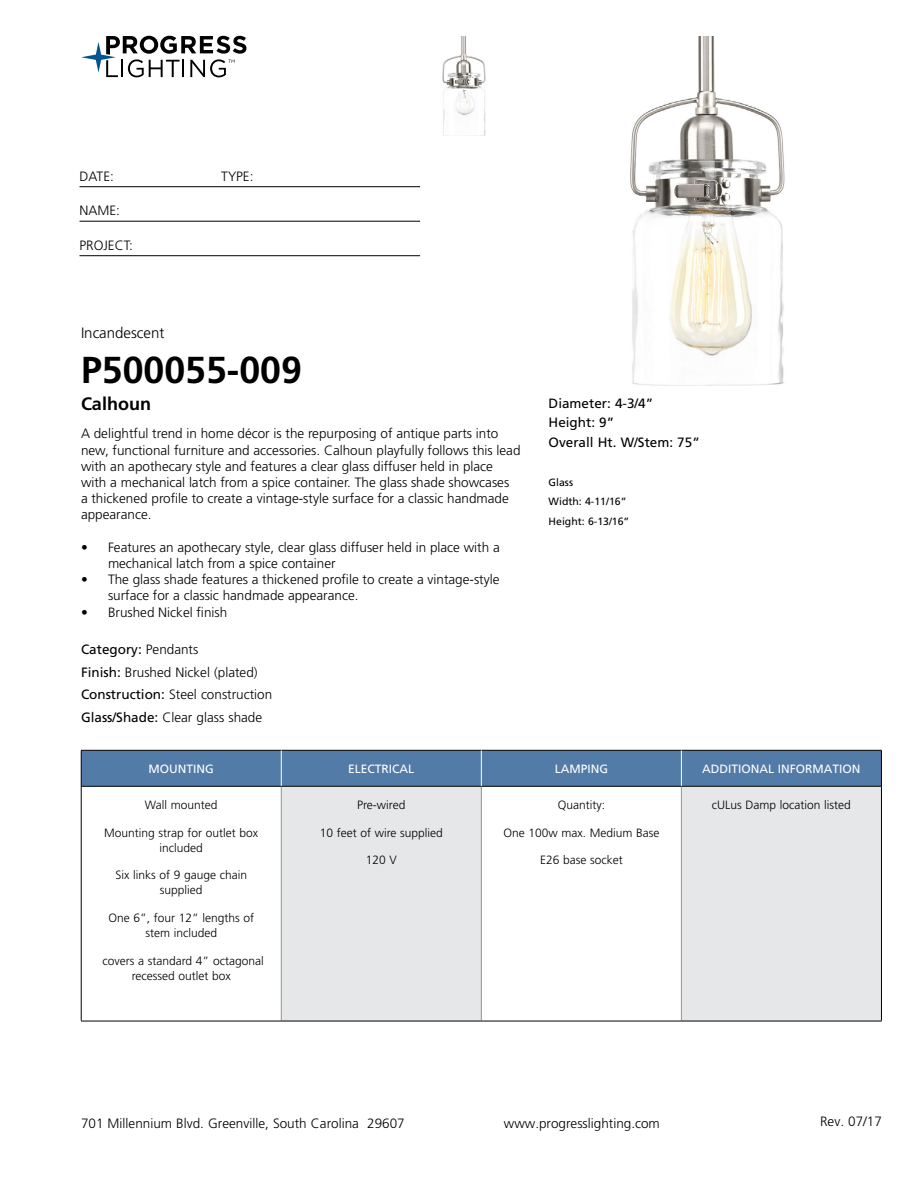
<style>
.page{position:relative;width:918px;height:1188px;background:#fff}
.page>*{position:absolute;margin:0;border:0;box-sizing:border-box;transform-origin:0 0}
.t1{font:700 37.5px "Frutiger LT Std";color:#000}
.t2{font:700 18px "Frutiger LT Std";color:#000}
.t3{font:300 15px "Frutiger LT Std";color:#000}
.t4{font:300 13.5px/16.2px "Frutiger LT Std";color:#000}
.t5{font:13.5px/19.5px "Frutiger LT Std";color:#000}
.t6{font:300 12px/15px "Frutiger LT Std";color:#000;text-align:center}
.t7{font:12px "Frutiger LT Std";color:#fff}
.t8{font:10.5px/19.5px "Frutiger LT Std";color:#000}
.s1{font-weight:400}
</style>
<div class="page">
<svg style="left:81px;top:36px;width:165px;height:41px"></svg>
<hr style="left:80px;top:186px;width:340px;height:1px;background:#000">
<hr style="left:80px;top:221px;width:340px;height:1px;background:#000">
<hr style="left:80px;top:255px;width:340px;height:1px;background:#000">
<div style="left:82px;top:751px;width:799px;height:35px;background:#527ba8"></div>
<div style="left:281px;top:786px;width:200px;height:235px;background:#e6e7e8"></div>
<div style="left:681px;top:786px;width:200px;height:235px;background:#e6e7e8"></div>
<hr style="left:281px;top:787px;width:1px;height:234px;background:#939598">
<hr style="left:481px;top:787px;width:1px;height:234px;background:#939598">
<hr style="left:681px;top:787px;width:1px;height:234px;background:#939598">
<hr style="left:81px;top:786px;width:200px;height:1px;background:#000">
<hr style="left:281px;top:786px;width:200px;height:1px;background:#000">
<hr style="left:481px;top:786px;width:200px;height:1px;background:#000">
<hr style="left:681px;top:786px;width:200px;height:1px;background:#000">
<hr style="left:81px;top:1021px;width:200px;height:1px;background:#000">
<hr style="left:281px;top:1021px;width:200px;height:1px;background:#000">
<hr style="left:481px;top:1021px;width:200px;height:1px;background:#000">
<hr style="left:681px;top:1021px;width:201px;height:1px;background:#000">
<hr style="left:81px;top:750px;width:200px;height:1px;background:#000">
<hr style="left:81px;top:751px;width:1px;height:35px;background:#000">
<hr style="left:281px;top:750px;width:200px;height:1px;background:#000">
<hr style="left:481px;top:750px;width:200px;height:1px;background:#000">
<hr style="left:681px;top:750px;width:201px;height:1px;background:#000">
<hr style="left:881px;top:751px;width:1px;height:35px;background:#000">
<hr style="left:81px;top:786px;width:1px;height:235px;background:#000">
<hr style="left:881px;top:786px;width:1px;height:235px;background:#000">
<hr style="left:281px;top:751px;width:1px;height:35px;background:#fff">
<hr style="left:681px;top:751px;width:1px;height:35px;background:#fff">
<hr style="left:481px;top:751px;width:1px;height:35px;background:#fff">
<img style="left:630px;top:36px;width:155px;height:349px">
<img style="left:442px;top:36px;width:44px;height:99px">
<p class="t4" style="left:80px;top:168px;width:36px">DATE:</p>
<p class="t4" style="left:221px;top:168px;width:34px">TYPE:</p>
<p class="t4" style="left:80px;top:203px;width:42px">NAME:</p>
<p class="t4" style="left:80px;top:237px;width:55px">PROJECT:</p>
<p class="t3" style="left:81px;top:325px;width:85px">Incandescent</p>
<h1 class="t1" style="left:81px;top:348px;width:222px">P500055-009</h1>
<h2 class="t2" style="left:81px;top:393px;width:72px">Calhoun</h2>
<p class="t4" style="left:81px;top:426px;width:441px">A delightful trend in home décor is the repurposing of antique parts into new, functional furniture and accessories. Calhoun playfully follows this lead with an apothecary style and features a clear glass diffuser held in place with a mechanical latch from a spice container. The glass shade showcases<br>a thickened profile to create a vintage-style surface for a classic handmade appearance.</p>
<p class="t4" style="left:108px;top:539px;width:393px;text-indent:-27px">• Features an apothecary style, clear glass diffuser held in place with a mechanical latch from a spice container</p>
<p class="t4" style="left:108px;top:572px;width:393px;text-indent:-27px">• The glass shade features a thickened profile to create a vintage-style surface for a classic handmade appearance.</p>
<p class="t4" style="left:81px;top:604px;width:148px">• Brushed Nickel finish</p>
<p class="t4" style="left:81px;top:638px;width:193px;line-height:22.5px"><span class="s1">Category:</span> Pendants<br><span class="s1">Finish:</span> Brushed Nickel (plated)<br><span class="s1">Construction:</span> Steel construction<br><span class="s1">Glass/Shade:</span> Clear glass shade</p>
<p class="t7" style="left:149px;top:762px;width:67px">MOUNTING</p>
<p class="t7" style="left:348px;top:762px;width:68px">ELECTRICAL</p>
<p class="t7" style="left:555px;top:762px;width:55px">LAMPING</p>
<p class="t7" style="left:702px;top:762px;width:160px">ADDITIONAL INFORMATION</p>
<p class="t6" style="left:145px;top:797px;width:74px">Wall mounted</p>
<p class="t6" style="left:104px;top:825px;width:156px">Mounting strap for outlet box included</p>
<p class="t6" style="left:115px;top:868px;width:133px">Six links of 9 gauge chain supplied</p>
<p class="t6" style="left:108px;top:911px;width:147px">One 6”, four 12” lengths of stem included</p>
<p class="t6" style="left:103px;top:953px;width:163px">covers a standard 4” octagonal recessed outlet box</p>
<p class="t5" style="left:549px;top:393px;width:153px">Diameter: 4-3/4”<br>Height: 9”<br>Overall Ht. W/Stem: 75”</p>
<p class="t8" style="left:549px;top:472px;width:82px">Glass<br>Width: 4-11/16”<br>Height: 6-13/16”</p>
<p class="t6" style="left:357px;top:797px;width:50px">Pre-wired</p>
<p class="t6" style="left:320px;top:825px;width:125px">10 feet of wire supplied</p>
<p class="t6" style="left:366px;top:853px;width:33px">120 V</p>
<p class="t6" style="left:712px;top:797px;width:141px">cULus Damp location listed</p>
<p class="t6" style="left:558px;top:797px;width:49px">Quantity:</p>
<p class="t6" style="left:503px;top:825px;width:158px">One 100w max. Medium Base</p>
<p class="t6" style="left:540px;top:853px;width:84px">E26 base socket</p>
<p class="t4" style="left:81px;top:1115px;width:325px">701 Millennium Blvd. Greenville, South Carolina 29607</p>
<p class="t4" style="left:504px;top:1115px;width:158px">www.progresslighting.com</p>
<p class="t4" style="left:820px;top:1114px;width:63px">Rev. 07/17</p>
</div>
